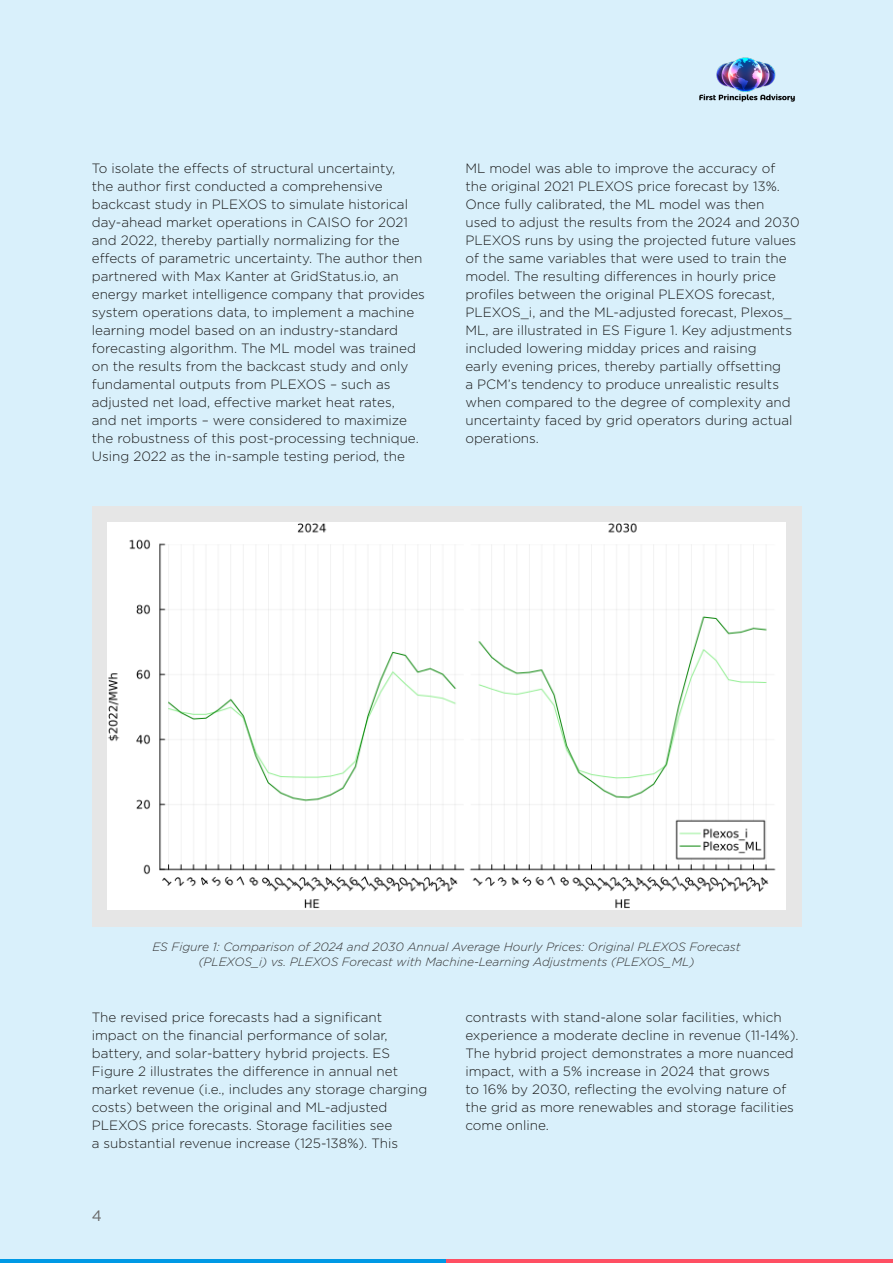
<style>
.page{position:relative;width:893px;height:1263px;background:#fff}
.page>*{position:absolute;margin:0;border:0;box-sizing:border-box;transform-origin:0 0}
.t1{font:15px "Gotham";color:#666}
.t2{font:300 13.5px/18px "Gotham";color:#1a1a1a}
.t3{font:italic 300 12px/14.4px "Gotham";color:#333;text-align:center}
</style>
<div class="page">
<div style="left:0;top:0;width:893px;height:1259px;background:#d9f0fb"></div>
<hr style="left:0;top:1259px;width:446px;height:4px;background:#0099e5">
<hr style="left:446px;top:1259px;width:447px;height:4px;background:#ff4f63">
<img style="left:699px;top:57px;width:96px;height:45px">
<div style="left:92px;top:506px;width:709px;height:420px;background:#e6e6e6"></div>
<img style="left:108px;top:522px;width:677px;height:388px">
<p class="t2" style="left:92px;top:159px;width:335px">To isolate the effects of structural uncertainty,<br>the author first conducted a comprehensive backcast study in PLEXOS to simulate historical day-ahead market operations in CAISO for 2021 and 2022, thereby partially normalizing for the effects of parametric uncertainty. The author then partnered with Max Kanter at GridStatus.io, an energy market intelligence company that provides system operations data, to implement a machine learning model based on an industry-standard forecasting algorithm. The ML model was trained on the results from the backcast study and only fundamental outputs from PLEXOS – such as adjusted net load, effective market heat rates,<br>and net imports – were considered to maximize the robustness of this post-processing technique.<br>Using 2022 as the in-sample testing period, the</p>
<p class="t2" style="left:465px;top:159px;width:336px">ML model was able to improve the accuracy of the original 2021 PLEXOS price forecast by 13%.<br>Once fully calibrated, the ML model was then<br>used to adjust the results from the 2024 and 2030<br>PLEXOS runs by using the projected future values of the same variables that were used to train the model. The resulting differences in hourly price profiles between the original PLEXOS forecast, PLEXOS_i, and the ML-adjusted forecast, Plexos_ ML, are illustrated in ES Figure 1. Key adjustments included lowering midday prices and raising<br>early evening prices, thereby partially offsetting<br>a PCM’s tendency to produce unrealistic results when compared to the degree of complexity and uncertainty faced by grid operators during actual operations.</p>
<p class="t3" style="left:152px;top:939px;width:590px">ES Figure 1: Comparison of 2024 and 2030 Annual Average Hourly Prices: Original PLEXOS Forecast (PLEXOS_i) vs. PLEXOS Forecast with Machine-Learning Adjustments (PLEXOS_ML)</p>
<p class="t2" style="left:92px;top:1007px;width:337px">The revised price forecasts had a significant impact on the financial performance of solar, battery, and solar-battery hybrid projects. ES Figure 2 illustrates the difference in annual net market revenue (i.e., includes any storage charging costs) between the original and ML-adjusted PLEXOS price forecasts. Storage facilities see<br>a substantial revenue increase (125-138%). This</p>
<p class="t2" style="left:465px;top:1007px;width:335px">contrasts with stand-alone solar facilities, which experience a moderate decline in revenue (11-14%).<br>The hybrid project demonstrates a more nuanced impact, with a 5% increase in 2024 that grows<br>to 16% by 2030, reflecting the evolving nature of the grid as more renewables and storage facilities come online.</p>
<p class="t1" style="left:92px;top:1206px;width:12px">4</p>
</div>
